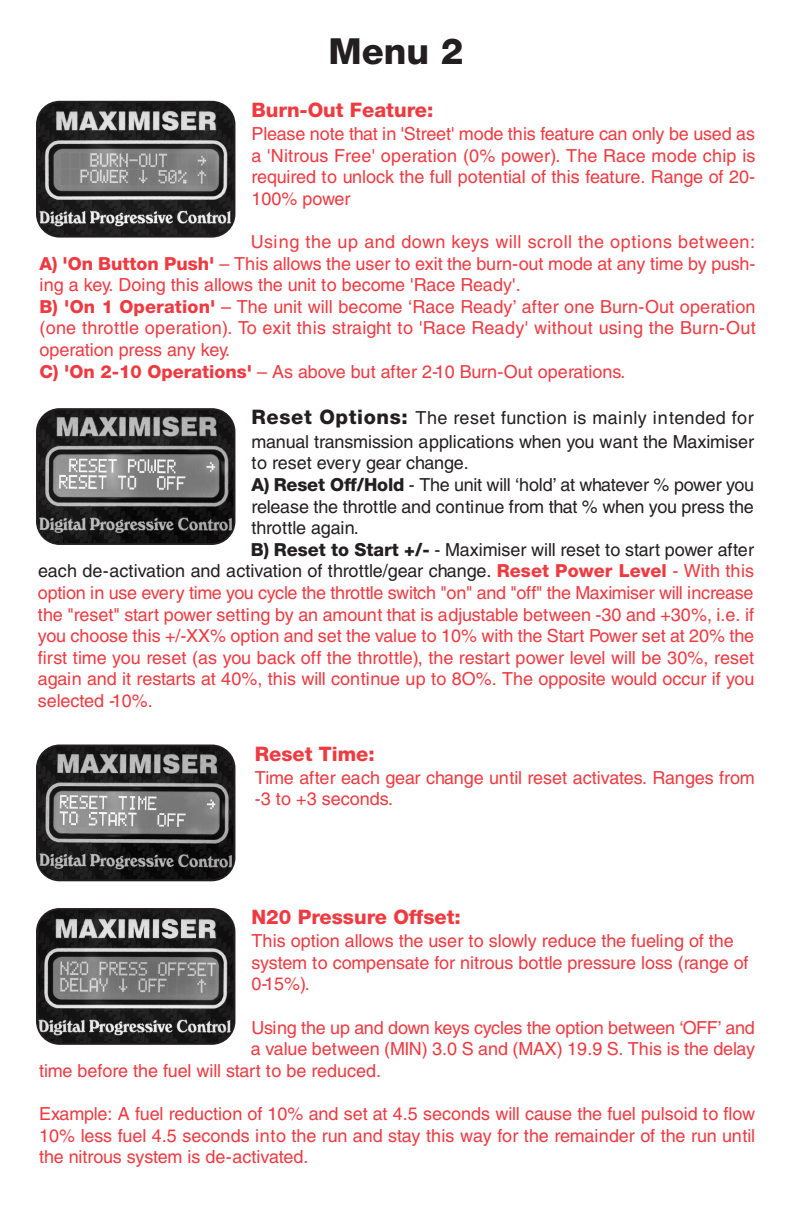
<style>
.page{position:relative;width:792px;height:1224px;background:#fff}
.page>*{position:absolute;margin:0;border:0;box-sizing:border-box;transform-origin:0 0}
.t1{font:800 36px "Helvetica Neue";color:#231f20}
.t2{font:800 20px "Helvetica Neue";color:#ee3a41}
.t3{font:18px/21.6px "Helvetica";letter-spacing:-.005em;color:#ee3a41}
.t4{font:18px/23.2px "Helvetica";letter-spacing:-.005em;color:#231f20}
.s1{font-family:"Helvetica Neue";font-weight:800}
.s2{font-family:"Helvetica Neue";font-weight:800;font-size:20px}
.s3{font-family:"Helvetica Neue";font-weight:800;color:#ee3a41}
.s4{color:#ee3a41}
</style>
<div class="page">
<svg style="left:36px;top:408px;width:199px;height:137px;background:#585757"></svg>
<svg style="left:36px;top:745px;width:199px;height:136px;background:#565656"></svg>
<svg style="left:36px;top:101px;width:199px;height:137px;background:#5e5e5e"></svg>
<svg style="left:36px;top:908px;width:199px;height:137px;background:#5b5b5b"></svg>
<h1 class="t1" style="left:329px;top:38px;width:136px">Menu 2</h1>
<p class="t2" style="left:251px;top:103px;width:183px">Burn-Out Feature:</p>
<p class="t3" style="left:251px;top:124px;width:506px;text-align:justify">Please note that in 'Street' mode this feature can only be used as a 'Nitrous Free' operation (0% power). The Race mode chip is required to unlock the full potential of this feature. Range of 20- 100% power</p>
<p class="t3" style="left:39px;top:232px;width:718px;text-indent:212px">Using the up and down keys will scroll the options between:<br><span class="s1">A) 'On Button Push'</span> – This allows the user to exit the burn-out mode at any time by push&shy;ing a key. Doing this allows the unit to become 'Race Ready'.<br><span class="s1">B) 'On 1 Operation'</span> – The unit will become ‘Race Ready’ after one Burn-Out operation (one throttle operation). To exit this straight to 'Race Ready' without using the Burn-Out operation press any key.<br><span class="s1">C) 'On 2-10 Operations'</span> – As above but after 2-10 Burn-Out operations.</p>
<p class="t4" style="left:251px;top:408px;width:504px"><span class="s2">Reset Options:</span> The reset function is mainly intended for manual transmission applications when you want the Maximiser</p>
<p class="t4" style="left:251px;top:453px;width:219px">to reset every gear change.</p>
<p class="t4" style="left:251px;top:475px;width:504px"><span class="s1">A) Reset Off/Hold</span> - The unit will ‘hold’ at whatever % power you</p>
<p class="t4" style="left:251px;top:496px;width:504px">release the throttle and continue from that % when you press the</p>
<p class="t4" style="left:251px;top:518px;width:109px">throttle again.</p>
<p class="t4" style="left:251px;top:539px;width:505px"><span class="s1">B) Reset to Start +/-</span> - Maximiser will reset to start power after</p>
<p class="t4" style="left:38px;top:561px;width:718px">each de-activation and activation of throttle/gear change. <span class="s3">Reset Power Level</span> <span class="s4">- With this</span></p>
<p class="t3" style="left:38px;top:583px;width:717px">option in use every time you cycle the throttle switch "on" and "off" the Maximiser will increase</p>
<p class="t3" style="left:38px;top:605px;width:718px">the "reset" start power setting by an amount that is adjustable between -30 and +30%, i.e. if</p>
<p class="t3" style="left:38px;top:627px;width:718px">you choose this +/-XX% option and set the value to 10% with the Start Power set at 20% the</p>
<p class="t3" style="left:38px;top:648px;width:718px">first time you reset (as you back off the throttle), the restart power level will be 30%, reset</p>
<p class="t3" style="left:38px;top:670px;width:718px">again and it restarts at 40%, this will continue up to 8O%. The opposite would occur if you</p>
<p class="t3" style="left:38px;top:691px;width:116px">selected -10%.</p>
<p class="t2" style="left:255px;top:747px;width:122px">Reset Time:</p>
<p class="t3" style="left:255px;top:768px;width:502px">Time after each gear change until reset activates. Ranges from -3 to +3 seconds.</p>
<p class="t2" style="left:251px;top:910px;width:211px">N20 Pressure Offset:</p>
<p class="t3" style="left:251px;top:932px;width:499px">This option allows the user to slowly reduce the fueling of the system to compensate for nitrous bottle pressure loss (range of<br>0-15%).</p>
<p class="t3" style="left:251px;top:1018px;width:505px">Using the up and down keys cycles the option between ‘OFF’ and</p>
<p class="t3" style="left:251px;top:1040px;width:506px">a value between (MIN) 3.0 S and (MAX) 19.9 S. This is the delay</p>
<p class="t3" style="left:39px;top:1061px;width:343px">time before the fuel will start to be reduced.</p>
<p class="t3" style="left:39px;top:1104px;width:718px;text-align:justify">Example: A fuel reduction of 10% and set at 4.5 seconds will cause the fuel pulsoid to flow 10% less fuel 4.5 seconds into the run and stay this way for the remainder of the run until the nitrous system is de-activated.</p>
</div>
